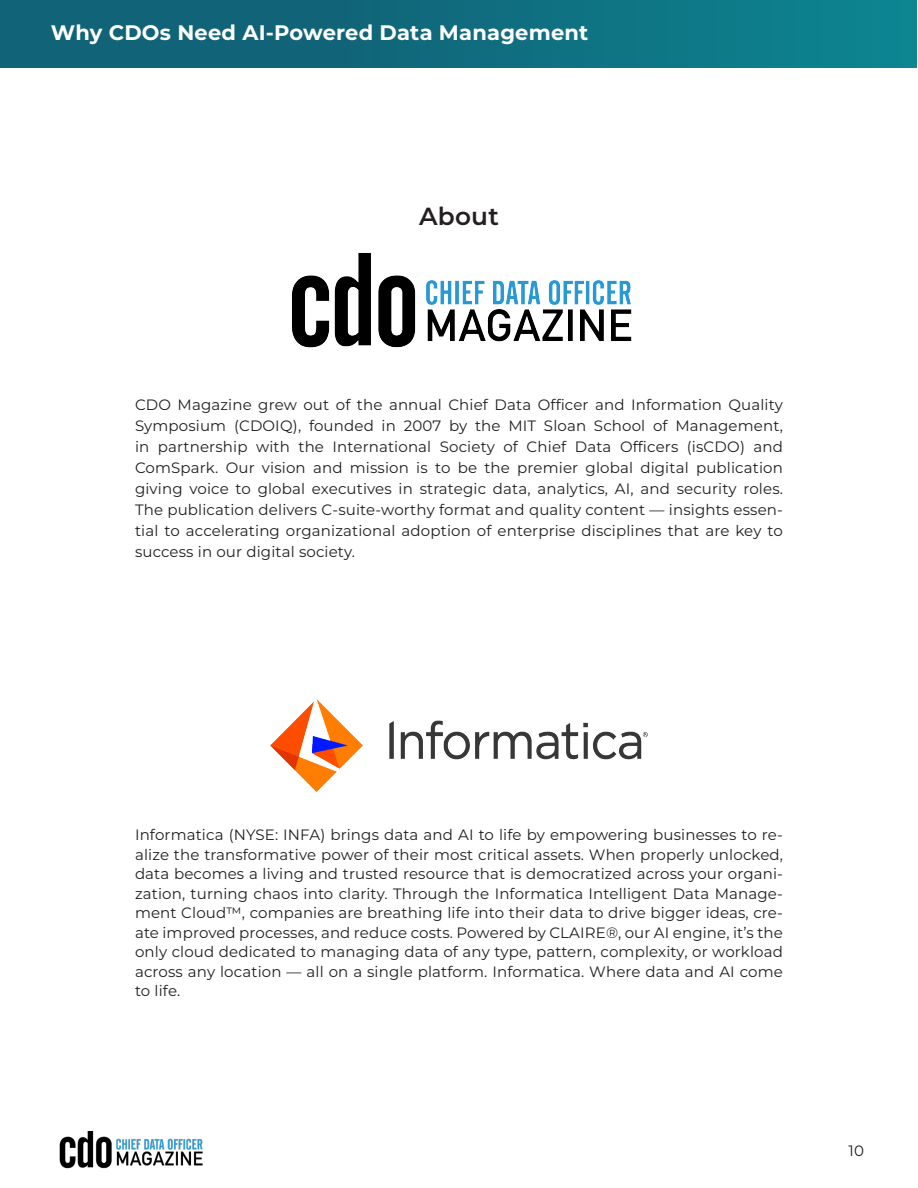
<style>
.page{position:relative;width:918px;height:1188px;background:#fff}
.page>*{position:absolute;margin:0;border:0;box-sizing:border-box;transform-origin:0 0}
.t1{font:600 24.75px "Montserrat";letter-spacing:.01em;color:#231f20}
.t2{font:700 21px "Montserrat";letter-spacing:.01em;color:#fff}
.t3{font:15px/19.5px "Montserrat";letter-spacing:.01em;color:#231f20;text-align:justify}
</style>
<div class="page">
<img style="left:292px;top:253px;width:340px;height:95px">
<img style="left:270px;top:699px;width:378px;height:93px">
<div style="left:0;top:0;width:918px;height:68px;background:linear-gradient(to right,#125c72,#0d828f)"></div>
<img style="left:59px;top:1131px;width:144px;height:38px">
<p class="t2" style="left:51px;top:18px;width:539px">Why CDOs Need AI-Powered Data Management</p>
<p class="t1" style="left:419px;top:199px;width:81px">About</p>
<p class="t3" style="left:135px;top:394px;width:650px;line-height:21px">CDO Magazine grew out of the annual Chief Data Officer and Information Quality Symposium (CDOIQ), founded in 2007 by the MIT Sloan School of Management, in partnership with the International Society of Chief Data Officers (isCDO) and ComSpark. Our vision and mission is to be the premier global digital publication giving voice to global executives in strategic data, analytics, AI, and security roles.<br>The publication delivers C-suite-worthy format and quality content — insights essen&shy;tial to accelerating organizational adoption of enterprise disciplines that are key to success in our digital society.</p>
<p class="t3" style="left:135px;top:825px;width:650px">Informatica (NYSE: INFA) brings data and AI to life by empowering businesses to re&shy;alize the transformative power of their most critical assets. When properly unlocked, data becomes a living and trusted resource that is democratized across your organi&shy;zation, turning chaos into clarity. Through the Informatica Intelligent Data Manage&shy;ment Cloud™, companies are breathing life into their data to drive bigger ideas, cre&shy;ate improved processes, and reduce costs. Powered by CLAIRE®, our AI engine, it’s the only cloud dedicated to managing data of any type, pattern, complexity, or workload across any location — all on a single platform. Informatica. Where data and AI come to life.</p>
<p class="t3" style="left:849px;top:1140px;width:17px">10</p>
</div>
